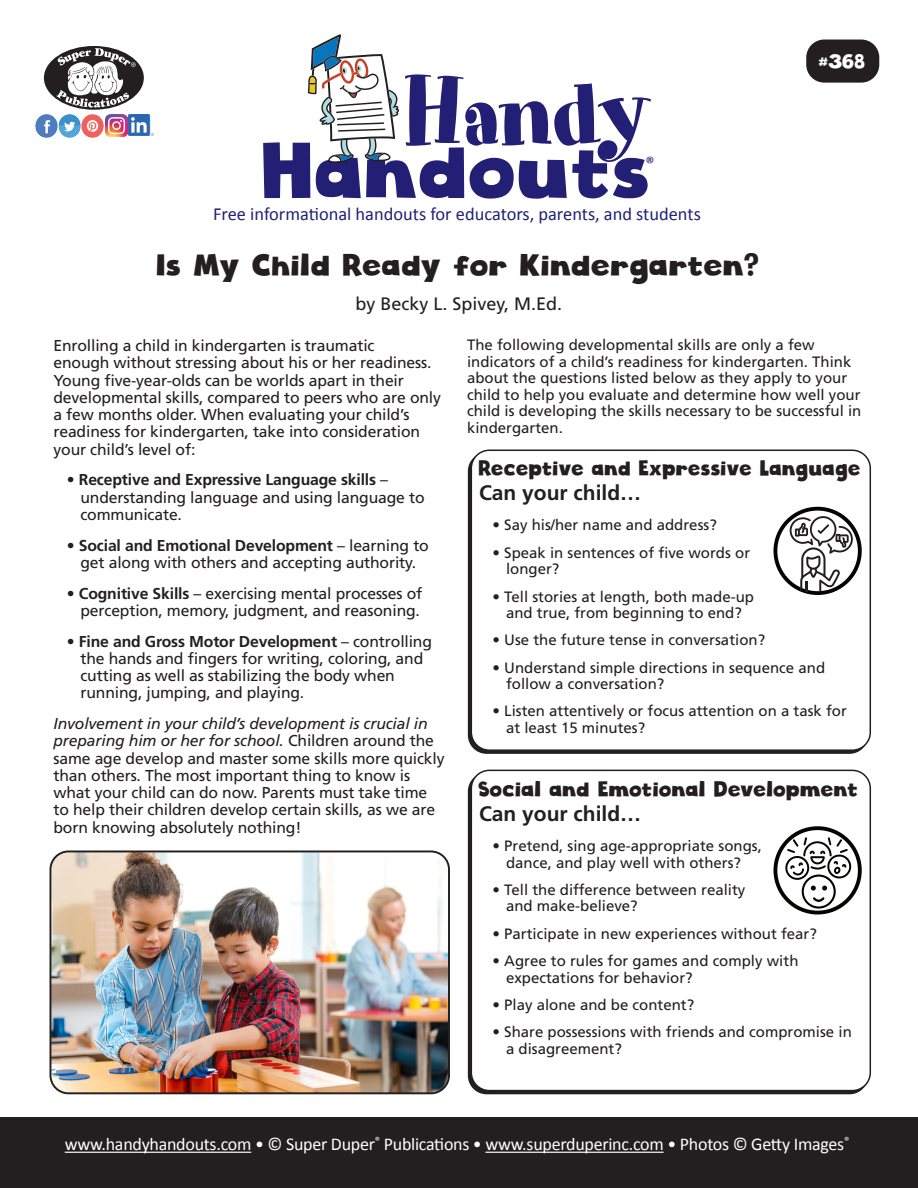
<style>
.page{position:relative;width:918px;height:1188px;background:#fff}
.page>*{position:absolute;margin:0;border:0;box-sizing:border-box;transform-origin:0 0}
.t1{font:93.75px "Art Department JNL";letter-spacing:-.03em;color:#231f75}
.t2{font:76.8px "Cloudy Witha Chanceof Love";color:#231f75}
.HH_Title{font:30px "Cloudy Witha Chanceof Love";color:#231f20}
.HH_TEXT{font:21px/25.5px "Cloudy Witha Chanceof Love";color:#231f20;scale:.93 1}
.HH_TEXT-2{font:21px/25.5px "Cloudy Witha Chanceof Love";color:#231f20;scale:.96 1}
.t3{font:19.5px "Cloudy Witha Chanceof Love";color:#fff}
.t4{font:18.45px "Calibri";color:#231f75}
.t5{font:18px "Calibri";letter-spacing:-.015em;color:#fff}
.HH_Author{font:18px "Frutiger";color:#231f20}
.t6{font:18px "Calibri";color:#231f75}
.HH_TEXT-3{font:15.75px/17.2px "Frutiger";letter-spacing:-.01em;color:#231f20}
.HH_TEXT-4{font:15px/16.5px "Frutiger";color:#231f20}
.s1{font-weight:700}
.s2{font-style:italic}
.s3{font-family:"Frutiger";font-weight:700}
</style>
<div class="page">
<div style="left:471px;top:450px;width:400px;height:301px;border:2px solid #231f20;border-radius:18px"></div>
<div style="left:471px;top:770px;width:400px;height:321px;border:2px solid #231f20;border-radius:18px"></div>
<div style="left:806px;top:40px;width:73px;height:43px;background:#231f20;border-radius:18px"></div>
<div style="left:44px;top:46px;width:100px;height:64px;background:#231f20;border-radius:50%"></div>
<svg style="left:56px;top:48px;width:80px;height:60px"></svg>
<img style="left:36px;top:115px;width:68px;height:22px">
<img style="left:106px;top:115px;width:21px;height:21px">
<img style="left:129px;top:115px;width:24px;height:21px">
<div style="left:0;top:1118px;width:918px;height:70px;background:#231f20"></div>
<hr style="left:65px;top:1152px;width:186px;height:1px;background:#fff">
<hr style="left:486px;top:1152px;width:178px;height:1px;background:#fff">
<img style="left:50px;top:853px;width:399px;height:240px">
<div style="left:50px;top:850px;width:400px;height:244px;border:2px solid #231f20;border-radius:18px"></div>
<svg style="left:308px;top:34px;width:91px;height:129px"></svg>
<div style="left:773px;top:507px;width:89px;height:88px;border:4px solid #040503;border-radius:50%"></div>
<svg style="left:790px;top:516px;width:72px;height:76px"></svg>
<div style="left:773px;top:826px;width:89px;height:89px;border:4px solid #040503;border-radius:50%"></div>
<svg style="left:784px;top:837px;width:68px;height:72px"></svg>
<p class="t1" style="left:402px;top:57px;width:252px">Handy</p>
<p class="t2" style="left:264px;top:123px;width:391px">Handouts</p>
<p class="t6" style="left:646px;top:150px;width:11px">®</p>
<p class="t4" style="left:213px;top:201px;width:489px">Free informational handouts for educators, parents, and students</p>
<p class="t3" style="left:820px;top:49px;width:48px">#368</p>
<p class="HH_Title" style="left:157px;top:246px;width:605px">Is My Child Ready for Kindergarten?</p>
<p class="HH_Author" style="left:355px;top:293px;width:208px">by Becky L. Spivey, M.Ed.</p>
<p class="HH_TEXT-3" style="left:53px;top:337px;width:389px">Enrolling a child in kindergarten is traumatic<br>enough without stressing about his or her readiness.<br>Young five-year-olds can be worlds apart in their developmental skills, compared to peers who are only a few months older. When evaluating your child’s readiness for kindergarten, take into consideration your child’s level of:</p>
<p class="HH_TEXT-3" style="left:80px;top:471px;width:346px;text-indent:-14px">• <span class="s1">Receptive and Expressive Language skills</span> – understanding language and using language to communicate.</p>
<p class="HH_TEXT-3" style="left:67px;top:536px;width:363px;text-align:center">• <span class="s1">Social and Emotional Development</span> – learning to get along with others and accepting authority.</p>
<p class="HH_TEXT-3" style="left:67px;top:584px;width:357px;text-align:right">• <span class="s1">Cognitive Skills</span> – exercising mental processes of perception, memory, judgment, and reasoning.</p>
<p class="HH_TEXT-3" style="left:80px;top:632px;width:353px;text-indent:-14px">• <span class="s1">Fine and Gross Motor Development</span> – controlling the hands and fingers for writing, coloring, and cutting as well as stabilizing the body when running, jumping, and playing.</p>
<p class="HH_TEXT-3" style="left:53px;top:715px;width:393px"><span class="s2">Involvement in your child’s development is crucial in preparing him or her for school.</span> Children around the same age develop and master some skills more quickly than others. The most important thing to know is what your child can do now. Parents must take time to help their children develop certain skills, as we are born knowing absolutely nothing!</p>
<p class="HH_TEXT-4" style="left:467px;top:337px;width:396px">The following developmental skills are only a few indicators of a child’s readiness for kindergarten. Think about the questions listed below as they apply to your child to help you evaluate and determine how well your child is developing the skills necessary to be successful in kindergarten.</p>
<p class="HH_TEXT" style="left:479px;top:456px;width:413px">Receptive and Expressive Language<br><span class="s3">Can your child…</span></p>
<p class="HH_TEXT-4" style="left:493px;top:517px;width:226px">• Say his/her name and address?</p>
<p class="HH_TEXT-4" style="left:506px;top:544px;width:246px;text-indent:-14px">• Speak in sentences of five words or longer?</p>
<p class="HH_TEXT-4" style="left:493px;top:588px;width:263px;text-align:center">• Tell stories at length, both made-up and true, from beginning to end?</p>
<p class="HH_TEXT-4" style="left:493px;top:632px;width:274px">• Use the future tense in conversation?</p>
<p class="HH_TEXT-4" style="left:506px;top:659px;width:321px;text-indent:-14px">• Understand simple directions in sequence and follow a conversation?</p>
<p class="HH_TEXT-4" style="left:506px;top:703px;width:342px;text-indent:-14px">• Listen attentively or focus attention on a task for at least 15 minutes?</p>
<p class="HH_TEXT-2" style="left:479px;top:776px;width:397px">Social and Emotional Development<br><span class="s3">Can your child…</span></p>
<p class="HH_TEXT-4" style="left:493px;top:838px;width:271px;text-align:center">• Pretend, sing age-appropriate songs, dance, and play well with others?</p>
<p class="HH_TEXT-4" style="left:506px;top:881px;width:241px;text-indent:-14px">• Tell the difference between reality and make-believe?</p>
<p class="HH_TEXT-4" style="left:493px;top:925px;width:326px">• Participate in new experiences without fear?</p>
<p class="HH_TEXT-4" style="left:506px;top:952px;width:294px;text-indent:-14px">• Agree to rules for games and comply with expectations for behavior?</p>
<p class="HH_TEXT-4" style="left:493px;top:996px;width:203px">• Play alone and be content?</p>
<p class="HH_TEXT-4" style="left:506px;top:1024px;width:347px;text-indent:-14px">• Share possessions with friends and compromise in a disagreement?</p>
<p class="t5" style="left:65px;top:1132px;width:786px">www.handyhandouts.com • © Super Duper<sup>®</sup> Publications • www.superduperinc.com • Photos © Getty Images<sup>®</sup></p>
</div>
